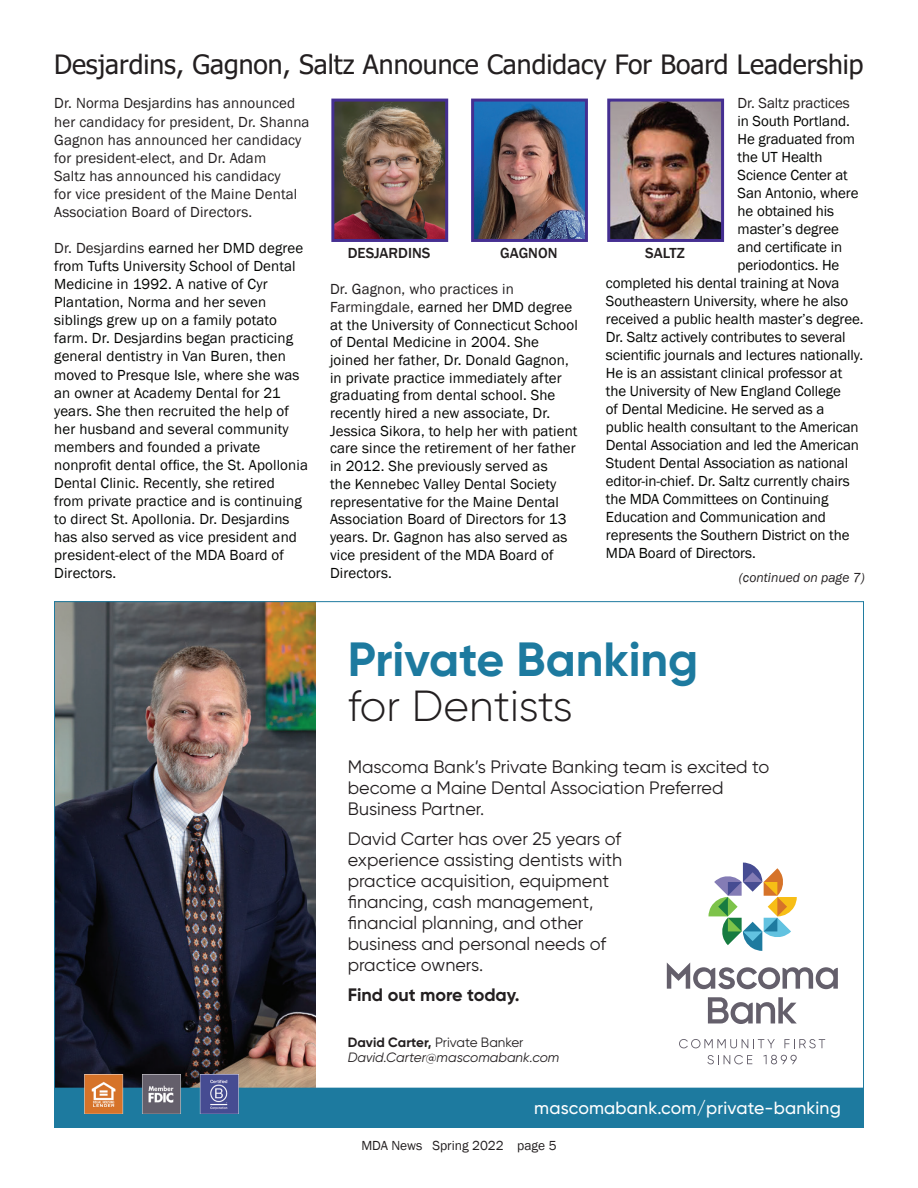
<style>
.page{position:relative;width:918px;height:1188px;background:#fff}
.page>*{position:absolute;margin:0;border:0;box-sizing:border-box;transform-origin:0 0}
.t1{font:700 48px "Gilroy";color:#1d7a9f}
.t2{font:300 43.5px "Gilroy";color:#231f20}
.t3{font:26.55px "Tahoma";color:#231f20}
.t4{font:18px/21px "Gilroy";color:#231f20}
.t5{font:700 18px "Gilroy";color:#231f20}
.t6{font:500 17.55px "Gilroy";letter-spacing:.01em;color:#fff}
.t7{font:15px/18px "Franklin Gothic";letter-spacing:.01em;color:#040503}
.t8{font:15px/18px "Franklin Gothic";letter-spacing:.01em;color:#231f20}
.t9{font:500 15px "Franklin Gothic";color:#231f20}
.t10{font:italic 13.5px/15px "Gilroy";color:#231f20}
.t11{font:13.5px "Franklin Gothic";color:#231f20}
.t12{font:italic 13.5px "Franklin Gothic";color:#231f20}
.s1{color:#231f20}
.s2{font-weight:700;font-style:normal}
.s3{font-style:normal}
</style>
<div class="page">
<img style="left:56px;top:603px;width:259px;height:485px">
<svg style="left:667px;top:962px;width:171px;height:27px"></svg>
<svg style="left:708px;top:863px;width:89px;height:88px"></svg>
<svg style="left:679px;top:1039px;width:96px;height:9px"></svg>
<svg style="left:784px;top:1039px;width:41px;height:9px"></svg>
<svg style="left:707px;top:1055px;width:45px;height:9px"></svg>
<svg style="left:763px;top:1055px;width:34px;height:9px"></svg>
<svg style="left:708px;top:997px;width:89px;height:27px"></svg>
<div style="left:54px;top:1088px;width:810px;height:40px;background:#1d7a9f"></div>
<img style="left:84px;top:1075px;width:154px;height:38px">
<img style="left:335px;top:103px;width:109px;height:135px">
<div style="left:331px;top:99px;width:117px;height:143px;border:3px solid #452f92"></div>
<img style="left:475px;top:103px;width:109px;height:135px">
<div style="left:471px;top:99px;width:117px;height:143px;border:3px solid #452f92"></div>
<img style="left:611px;top:103px;width:109px;height:135px">
<div style="left:607px;top:99px;width:117px;height:143px;border:3px solid #452f92"></div>
<h3 class="t3" style="left:54px;top:47px;width:811px">Desjardins, Gagnon, Saltz Announce Candidacy For Board Leadership</h3>
<p class="t8" style="left:54px;top:95px;width:257px">Dr. Norma Desjardins has announced her candidacy for president, Dr. Shanna Gagnon has announced her candidacy for president-elect, and Dr. Adam<br>Saltz has announced his candidacy<br>for vice president of the Maine Dental Association Board of Directors.</p>
<p class="t7" style="left:54px;top:239px;width:255px"><span class="s1">Dr. Desjardins</span> earned her DMD degree from Tufts University School of Dental Medicine in 1992. A native of Cyr Plantation, Norma and her seven siblings grew up on a family potato farm. Dr. Desjardins began practicing general dentistry in Van Buren, then moved to Presque Isle, where she was an owner at Academy Dental for 21 years. She then recruited the help of her husband and several community members and founded a private nonprofit dental office, the St. Apollonia Dental Clinic. Recently, she retired from private practice and is continuing to direct St. Apollonia. Dr. Desjardins has also served as vice president and president-elect of the MDA Board of Directors.</p>
<p class="t8" style="left:738px;top:95px;width:114px">Dr. Saltz practices</p>
<p class="t7" style="left:738px;top:113px;width:114px">in South Portland.</p>
<p class="t7" style="left:738px;top:131px;width:119px">He graduated from</p>
<p class="t7" style="left:738px;top:149px;width:87px">the UT Health</p>
<p class="t7" style="left:738px;top:167px;width:112px">Science Center at</p>
<p class="t7" style="left:738px;top:185px;width:122px">San Antonio, where</p>
<p class="t7" style="left:738px;top:203px;width:98px">he obtained his</p>
<p class="t7" style="left:738px;top:221px;width:103px">master’s degree</p>
<p class="t7" style="left:738px;top:239px;width:106px">and certificate in</p>
<p class="t7" style="left:738px;top:257px;width:103px">periodontics. He</p>
<p class="t7" style="left:606px;top:275px;width:235px">completed his dental training at Nova</p>
<p class="t7" style="left:606px;top:293px;width:244px">Southeastern University, where he also</p>
<p class="t7" style="left:606px;top:311px;width:259px">received a public health master’s degree.</p>
<p class="t7" style="left:606px;top:329px;width:241px">Dr. Saltz actively contributes to several</p>
<p class="t7" style="left:606px;top:347px;width:259px">scientific journals and lectures nationally.</p>
<p class="t7" style="left:606px;top:365px;width:238px">He is an assistant clinical professor at</p>
<p class="t7" style="left:606px;top:383px;width:237px">the University of New England College</p>
<p class="t7" style="left:606px;top:401px;width:220px">of Dental Medicine. He served as a</p>
<p class="t7" style="left:606px;top:419px;width:254px">public health consultant to the American</p>
<p class="t7" style="left:606px;top:437px;width:255px">Dental Association and led the American</p>
<p class="t7" style="left:606px;top:455px;width:244px">Student Dental Association as national</p>
<p class="t7" style="left:606px;top:473px;width:245px">editor-in-chief. Dr. Saltz currently chairs</p>
<p class="t7" style="left:606px;top:491px;width:224px">the MDA Committees on Continuing</p>
<p class="t7" style="left:606px;top:509px;width:222px">Education and Communication and</p>
<p class="t7" style="left:606px;top:527px;width:245px">represents the Southern District on the</p>
<p class="t7" style="left:606px;top:545px;width:151px">MDA Board of Directors.</p>
<p class="t9" style="left:348px;top:244px;width:84px">DESJARDINS</p>
<p class="t9" style="left:500px;top:244px;width:59px">GAGNON</p>
<p class="t9" style="left:645px;top:244px;width:41px">SALTZ</p>
<p class="t7" style="left:330px;top:281px;width:249px"><span class="s1">Dr. Gagnon, who practices in Farmingdale,</span> earned her DMD degree at the University of Connecticut School of Dental Medicine in 2004. She joined her father, Dr. Donald Gagnon, in private practice immediately after graduating from dental school. She recently hired a new associate, Dr.<br>Jessica Sikora, to help her with patient care since the retirement of her father in 2012. She previously served as<br>the Kennebec Valley Dental Society representative for the Maine Dental Association Board of Directors for 13 years. Dr. Gagnon has also served as vice president of the MDA Board of Directors.</p>
<p class="t12" style="left:739px;top:569px;width:127px">(continued on page 7)</p>
<h1 class="t1" style="left:348px;top:629px;width:352px">Private Banking</h1>
<h2 class="t2" style="left:348px;top:679px;width:227px">for Dentists</h2>
<p class="t4" style="left:348px;top:756px;width:423px">Mascoma Bank’s Private Banking team is excited to become a Maine Dental Association Preferred<br>Business Partner.</p>
<p class="t4" style="left:348px;top:828px;width:276px">David Carter has over 25 years of experience assisting dentists with practice acquisition, equipment financing, cash management, financial planning, and other business and personal needs of practice owners.</p>
<p class="t5" style="left:348px;top:983px;width:173px">Find out more today.</p>
<p class="t10" style="left:348px;top:1035px;width:213px"><span class="s2">David Carter,</span> <span class="s3">Private Banker<br></span>David.Carter@mascomabank.com</p>
<p class="t6" style="left:534px;top:1097px;width:308px">mascomabank.com/private-banking</p>
<p class="t11" style="left:361px;top:1137px;width:197px">MDA News Spring 2022 page 5</p>
</div>
